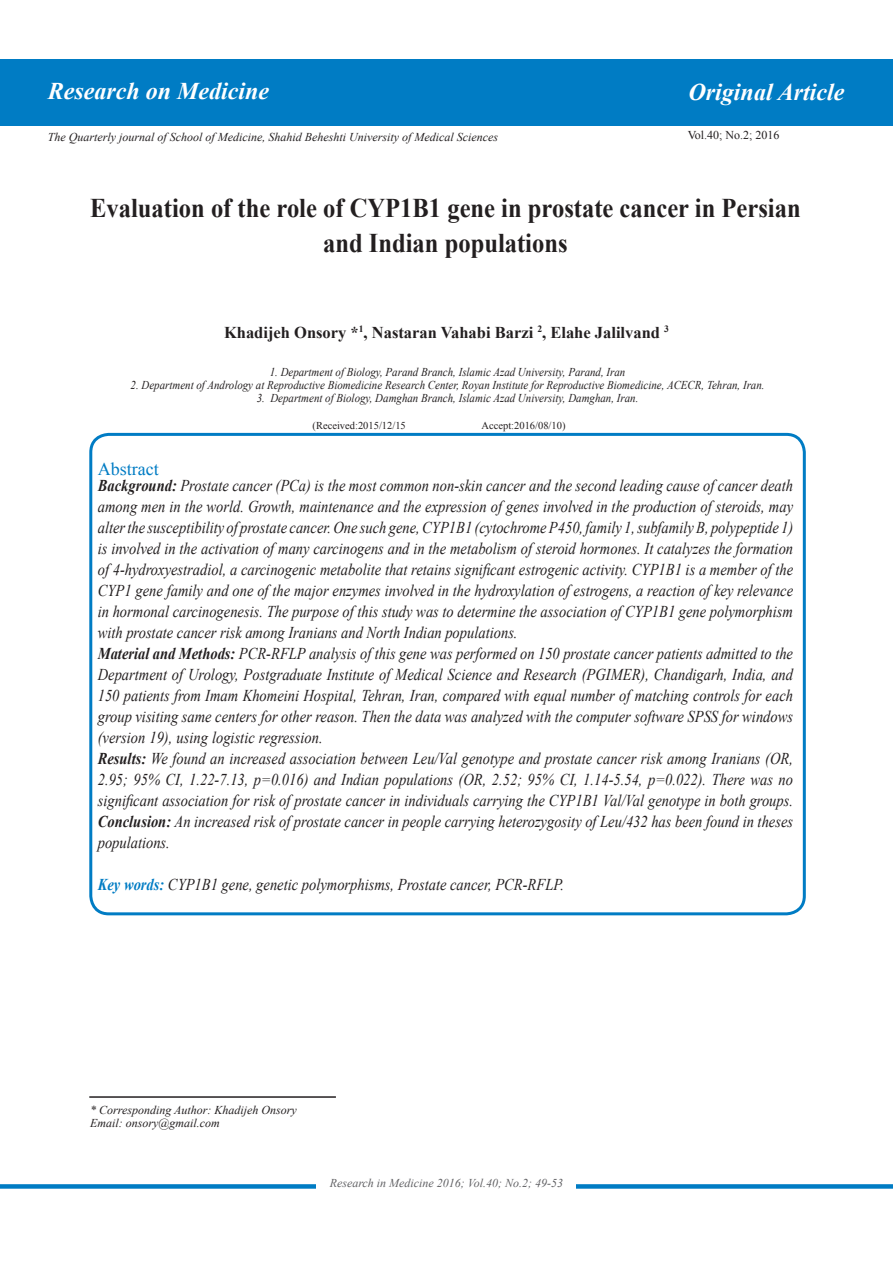
<style>
.page{position:relative;width:893px;height:1263px;background:#fff}
.page>*{position:absolute;margin:0;border:0;box-sizing:border-box;transform-origin:0 0}
.t1{font:700 27px/34.5px "Times New Roman";color:#231f20;text-align:center;scale:.91 1}
.t2{font:italic 700 24px "Times New Roman";color:#fff}
.t3{font:18px "Times New Roman";color:#007cc4}
.t4{font:italic 16.5px/21px "Times New Roman";color:#231f20;scale:.88 1}
.t5{font:700 16.5px "Times New Roman";color:#231f20}
.t6{font:italic 12px/13.2px "Times New Roman";color:#231f20;scale:.91 1}
.t7{font:italic 12px/13.2px "Times New Roman";color:#231f20}
.t8{font:italic 12px "Times New Roman";color:#616164}
.t9{font:12px "Times New Roman";color:#231f20}
.t10{font:10.5px "Times New Roman";color:#231f20}
.t11{font:700 9.6px "Times New Roman";color:#231f20}
.s1{font-size:16.5px}
.s2{font-weight:700}
.s3{font-weight:700;color:#007cc4}
</style>
<div class="page">
<div style="left:0;top:1184px;width:893px;height:5px;background:#007cc4"></div>
<div style="left:0;top:59px;width:893px;height:66px;background:#007cc4"></div>
<div style="left:89px;top:433px;width:717px;height:482px;border:3px solid #007cc4;border-radius:18px"></div>
<hr style="left:89px;top:1096px;width:247px;height:2px;background:#231f20">
<div style="left:317px;top:1178px;width:259px;height:16px;background:#fff"></div>
<h2 class="t2" style="left:48px;top:74px;width:223px">Research on Medicine</h2>
<p class="t7" style="left:48px;top:130px;width:452px">The Quarterly journal of School ofMedicine, Shahid Beheshti University ofMedical Sciences</p>
<h2 class="t2" style="left:689px;top:75px;width:157px">Original Article</h2>
<p class="t9" style="left:688px;top:127px;width:93px">Vol.40; No.2; 2016</p>
<h1 class="t1" style="left:90px;top:190px;width:782px">Evaluation of the role of CYP B1 1 gene in prostate cancer in Persian and Indian populations</h1>
<p class="t5" style="left:224px;top:320px;width:124px">Khadijeh Onsory</p>
<p class="t11" style="left:537px;top:322px;width:6px">2</p>
<p class="t11" style="left:351px;top:322px;width:15px">1<span class="s1">*</span></p>
<p class="t5" style="left:364px;top:320px;width:171px">, Nastaran Vahabi Barzi</p>
<p class="t11" style="left:664px;top:322px;width:6px">3</p>
<p class="t5" style="left:542px;top:320px;width:119px">, Elahe Jalilvand</p>
<p class="t6" style="left:270px;top:365px;width:392px">1. Department ofBiology, Parand Branch, Islamic Azad University, Parand, Iran</p>
<p class="t6" style="left:270px;top:378px;width:545px;text-indent:-140px">2. Department ofAndrology at Reproductive Biomedicine Research Center, Royan Institute for Reproductive Biomedicine, ACECR, Tehran, Iran.<br>Department ofBiology, Damghan Branch, Islamic Azad University, Damghan, Iran.</p>
<p class="t6" style="left:257px;top:391px;width:11px">3.</p>
<p class="t3" style="left:98px;top:456px;width:62px">Abstract</p>
<p class="t10" style="left:313px;top:418px;width:95px">(Received:2015/12/15</p>
<p class="t10" style="left:482px;top:418px;width:85px">Accept:2016/08/10(</p>
<p class="t4" style="left:98px;top:474px;width:792px"><span class="s2">Background:</span> Prostate cancer (PCa) is the most common non-skin cancer and the second leading cause of cancer death among men in the world. Growth, maintenance and the expression ofgenes involved in the production of steroids, may alter the susceptibility ofprostate cancer. One such gene, CYP (1B1 cytochrome P450, family 1, subfamily ,B polypeptide (1 is involved in the activation of many carcinogens and in the metabolism of steroid hormones It. catalyzes the formation of 4-hydroxyestradiol a, carcinogenic metabolite that retains significant estrogenic activity. CYP ai s1B1 member of the CYP1 gene family and one of the major enzymes involved in the hydroxylation of estrogens a, reaction of key relevance in hormonal carcinogenesis. The purpose of this study was to determine the association of CYP 1B1 gene polymorphism with prostate cancer risk among Iranians and North Indian populations.<br><span class="s2">Material and Methods:</span> PCR-RFLP analysis of this gene was performed on 150 prostate cancer patients admitted to the Department of Urology, Postgraduate Institute of Medical Science and Research (PGIMER ,) Chandigarh, India, and 150 patients from Imam Khomeini Hospital, Tehran, Iran, compared with equal number of matching controls for each group visiting same centers for other reason. Then the data was analyzed with the computer software SPSSfor windows (version 19 ,) using logistic regression.<br><span class="s2">Results:</span> We found an increased association between Leu/Val genotype and prostate cancer risk among Iranians (OR, 2.95; 95% CI, 1.22-7.13, =p 0.016) and Indian populations (OR, 2.52; 95% CI, 1.14-5.54, =p 0.022 .) There was no significant association for risk ofprostate cancer in individuals carrying the CYP 1B1 Val/Val genotype in both groups.<br><span class="s2">Conclusion:</span> An increased risk ofprostate cancer in people carrying heterozygosity ofLeu/432 has been found in theses populations.</p>
<p class="t4" style="left:98px;top:873px;width:531px"><span class="s3">Key words:</span> CYP 1B1 gene, genetic polymorphisms, Prostate cancer, PCR-RFLP.</p>
<p class="t7" style="left:90px;top:1103px;width:208px">* Corresponding Author: Khadijeh Onsory<br>Email: onsory@gmail.com</p>
<p class="t8" style="left:330px;top:1174px;width:235px">Research in Medicine 2016; Vol.40; No.2; 49-53</p>
</div>
